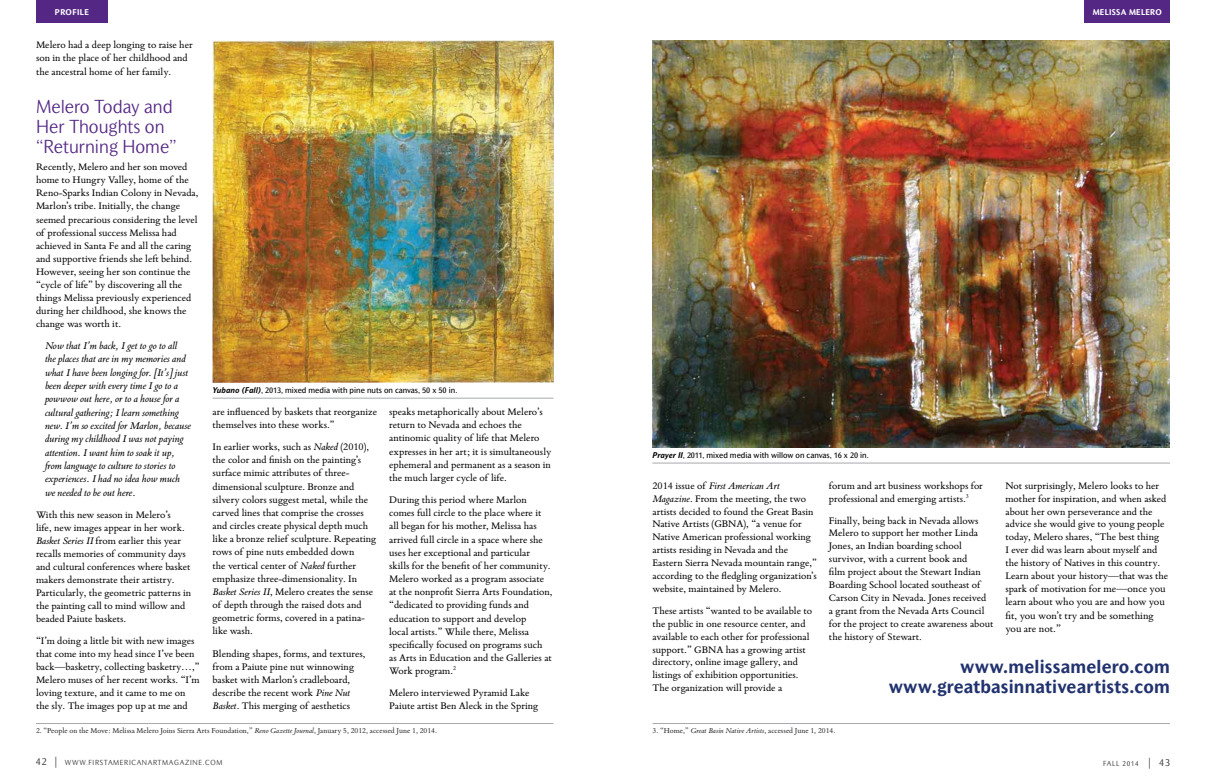
<style>
.page{position:relative;width:1206px;height:783px;background:#fff}
.page>*{position:absolute;margin:0;border:0;box-sizing:border-box;transform-origin:0 0}
.t1{font:700 18px/20px "Mahsuri Sans MT Std";letter-spacing:.01em;color:#21326e;text-align:right}
.t2{font:300 18px/20.1px "Mahsuri Sans MT Std";color:#542785}
.t3{font:italic 11px/13.3px "Bembo Book MT Std";color:#000}
.t4{font:11px/13.2px "Bembo Book MT Std";color:#000}
.t5{font:10.8px/13.2px "Bembo Book MT Std";color:#000}
.t6{font:8px "Bembo Book MT Std";color:#292829}
.t7{font:8px "Mahsuri Sans MT Std";color:#000}
.t8{font:700 8px "Mahsuri Sans MT Std";letter-spacing:.03em;color:#fff}
.t9{font:700 8px "Mahsuri Sans MT Std";letter-spacing:.05em;color:#fff}
.t10{font:300 7px "Mahsuri Sans MT Std";letter-spacing:.1em;color:#292829}
.s1{font-style:italic}
.s2{font-weight:700;font-style:italic}
.s3{font-size:11px}
.s4{font-size:10px}
</style>
<div class="page">
<div style="left:36px;top:0;width:72px;height:22px;background:#542785"></div>
<div style="left:1084px;top:0;width:86px;height:22px;background:#542785"></div>
<img style="left:652px;top:40px;width:518px;height:408px">
<hr style="left:652px;top:463px;width:518px;height:1px;background:#a7a9ac">
<hr style="left:213px;top:398px;width:340px;height:1px;background:#a7a9ac">
<img style="left:213px;top:40px;width:341px;height:342px">
<hr style="left:36px;top:723px;width:518px;height:1px;background:#a7a9ac">
<hr style="left:652px;top:723px;width:518px;height:1px;background:#a7a9ac">
<p class="t9" style="left:55px;top:7px;width:36px">PROFILE</p>
<p class="t8" style="left:1093px;top:7px;width:70px">MELISSA MELERO</p>
<p class="t5" style="left:36px;top:38px;width:158px">Melero had a deep longing to raise her son in the place of her childhood and the ancestral home of her family.</p>
<h1 class="t2" style="left:36px;top:96px;width:142px">Melero Today and<br>Her Thoughts on “Returning Home”</h1>
<p class="t5" style="left:36px;top:160px;width:164px">Recently, Melero and her son moved home to Hungry Valley, home of the Reno-Sparks Indian Colony in Nevada, Marlon’s tribe. Initially, the change seemed precarious considering the level of professional success Melissa had achieved in Santa Fe and all the caring and supportive friends she left behind.<br>However, seeing her son continue the “cycle of life” by discovering all the things Melissa previously experienced during her childhood, she knows the change was worth it.</p>
<p class="t3" style="left:45px;top:339px;width:148px">Now that I’m back, I get to go to all the places that are in my memories and what I have been longing for. [It’s] just been deeper with every time I go to a powwow out here, or to a house for a cultural gathering; I learn something new. I’m so excited for Marlon, because during my childhood I was not paying attention. I want him to soak it up, from language to culture to stories to experiences. I had no idea how much we needed to be out here.</p>
<p class="t5" style="left:36px;top:507px;width:157px">With this new season in Melero’s<br>life, new images appear in her work.<br><span class="s1">Basket Series II</span> from earlier this year recalls memories of community days and cultural conferences where basket makers demonstrate their artistry.<br>Particularly, the geometric patterns in the painting call to mind willow and beaded Paiute baskets.</p>
<p class="t5" style="left:36px;top:634px;width:165px">“I’m doing a little bit with new images that come into my head since I’ve been back—basketry, collecting basketry…,” Melero muses of her recent works. “I’m loving texture, and it came to me on the sly. The images pop up at me and</p>
<p class="t7" style="left:213px;top:386px;width:246px"><span class="s2">Yubano (Fall)</span>, 2013, mixed media with pine nuts on canvas, 50 x 50 in.</p>
<p class="t5" style="left:213px;top:404px;width:166px">are influenced by baskets that reorganize themselves into these works.”</p>
<p class="t5" style="left:213px;top:440px;width:165px">In earlier works, such as <span class="s1">Naked</span> (2010), the color and finish on the painting’s surface mimic attributes of three&shy;dimensional sculpture. Bronze and silvery colors suggest metal, while the carved lines that comprise the crosses and circles create physical depth much like a bronze relief sculpture. Repeating rows of pine nuts embedded down<br>the vertical center of <span class="s1">Naked</span> further emphasize three-dimensionality. In <span class="s1">Basket Series II</span>, Melero creates the sense of depth through the raised dots and geometric forms, covered in a patina&shy;like wash.</p>
<p class="t5" style="left:213px;top:646px;width:155px">Blending shapes, forms, and textures, from a Paiute pine nut winnowing basket with Marlon’s cradleboard, describe the recent work <span class="s1">Pine Nut Basket</span>. This merging of aesthetics</p>
<p class="t5" style="left:389px;top:405px;width:164px">speaks metaphorically about Melero’s return to Nevada and echoes the antinomic quality of life that Melero expresses in her art; it is simultaneously ephemeral and permanent as a season in the much larger cycle of life.</p>
<p class="t5" style="left:389px;top:493px;width:165px">During this period where Marlon comes full circle to the place where it all began for his mother, Melissa has arrived full circle in a space where she uses her exceptional and particular skills for the benefit of her community.<br>Melero worked as a program associate at the nonprofit Sierra Arts Foundation, “dedicated to providing funds and education to support and develop<br>local artists.” While there, Melissa specifically focused on programs such as Arts in Education and the Galleries at Work program.<sup>2</sup></p>
<p class="t5" style="left:389px;top:686px;width:151px">Melero interviewed Pyramid Lake<br>Paiute artist Ben Aleck in the Spring</p>
<p class="t7" style="left:652px;top:451px;width:218px"><span class="s2">Prayer II</span>, 2011, mixed media with willow on canvas, 16 x 20 in.</p>
<p class="t5" style="left:652px;top:479px;width:166px;line-height:12.9px">2014 issue of <span class="s1">First American Art Magazine</span>. From the meeting, the two artists decided to found the Great Basin Native Artists (GBNA), “a venue for Native American professional working artists residing in Nevada and the Eastern Sierra Nevada mountain range,” according to the fledgling organization’s website, maintained by Melero.</p>
<p class="t5" style="left:652px;top:604px;width:161px;line-height:12.9px">These artists “wanted to be available to the public in one resource center, and available to each other for professional support.” GBNA has a growing artist directory, online image gallery, and listings of exhibition opportunities.<br>The organization will provide a</p>
<p class="t5" style="left:829px;top:479px;width:156px;line-height:12.9px">forum and art business workshops for professional and emerging artists.<sup>3</sup></p>
<p class="t5" style="left:829px;top:513px;width:166px;line-height:12.9px">Finally, being back in Nevada allows Melero to support her mother Linda Jones, an Indian boarding school survivor, with a current book and<br>film project about the Stewart Indian Boarding School located southeast of Carson City in Nevada. Jones received<br>a grant from the Nevada Arts Council for the project to create awareness about the history of Stewart.</p>
<p class="t5" style="left:1005px;top:479px;width:164px;line-height:12.9px">Not surprisingly, Melero looks to her mother for inspiration, and when asked about her own perseverance and the advice she would give to young people today, Melero shares, “The best thing<br>I ever did was learn about myself and the history of Natives in this country.<br>Learn about your history—that was the spark of motivation for <span class="s3">me—once you</span></p>
<p class="t4" style="left:1005px;top:595px;width:161px">learn about who you are and how you fit, you won’t try and be something you are not.”</p>
<h1 class="t1" style="left:889px;top:657px;width:283px">www.melissamelero.com www.greatbasinnativeartists.com</h1>
<p class="t6" style="left:36px;top:725px;width:403px">2. “People on the Move: Melissa Melero Joins Sierra Arts Foundation,” <span class="s1">Reno Gazette Journal</span>, January 5, 2012, accessed June 1, 2014.</p>
<p class="t6" style="left:652px;top:725px;width:185px">3. “Home,” <span class="s1">Great Basin Native Artists</span>, accessed June 1, 2014.</p>
<p class="t10" style="left:36px;top:758px;width:188px"><span class="s4">42</span> <span class="s3">|</span> WWW.FIRSTAMERICANARTMAGAZINE.COM</p>
<p class="t10" style="left:1103px;top:759px;width:68px">FALL 2014 <span class="s3">|</span> <span class="s4">43</span></p>
</div>
